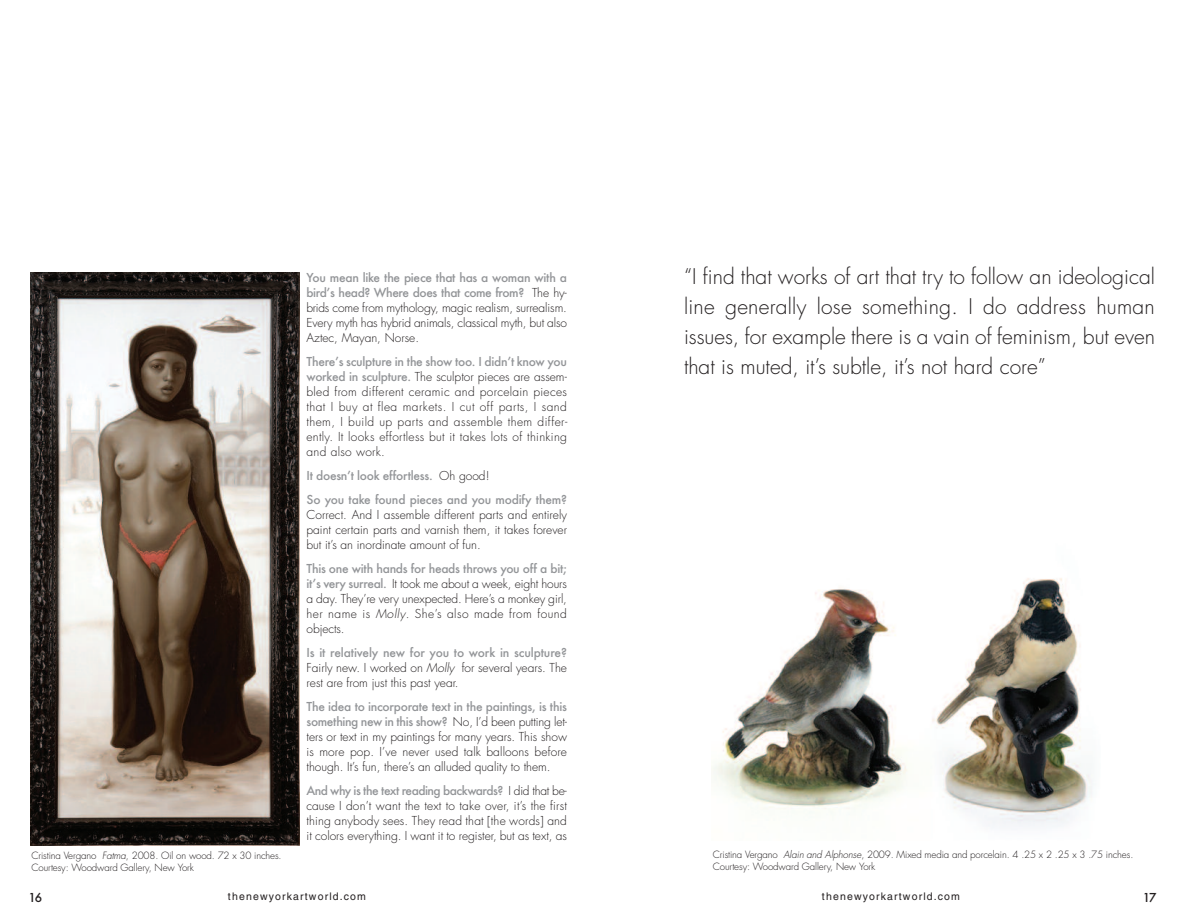
<style>
.page{position:relative;width:1188px;height:918px;background:#fff}
.page>*{position:absolute;margin:0;border:0;box-sizing:border-box;transform-origin:0 0}
.t1{font:300 21px/30px "Futura";color:#231f20;text-align:justify}
.t2{font:300 12px/15px "Futura";color:#231f20;text-align:justify}
.t3{font:500 12px/24px "Futura";letter-spacing:-.015em;color:#939598}
.t4{font:500 12px "Futura";color:#231f20}
.t5{font:10.5px "Helvetica";letter-spacing:.11em;color:#231f20}
.t6{font:300 9.75px/12px "Futura";letter-spacing:-.015em;color:#231f20}
.s1{font-weight:500;color:#939598}
.s2{font-weight:300;color:#231f20}
.s3{font-style:italic}
</style>
<div class="page">
<img style="left:30px;top:272px;width:270px;height:573px">
<img style="left:711px;top:578px;width:381px;height:250px">
<p class="t2" style="left:307px;top:271px;width:262px"><span class="s1">You mean like the piece that has a woman with a bird’s head? Where does that come from?</span> The hy&shy;brids come from mythology, magic realism, surrealism.<br>Every myth has hybrid animals, classical myth, but also Aztec, Mayan, Norse.</p>
<p class="t2" style="left:307px;top:355px;width:262px"><span class="s1">There’s sculpture in the show too. I didn’t know you worked in sculpture.</span> The sculptor pieces are assem&shy;bled from different ceramic and porcelain pieces that I buy at flea markets. I cut off parts, I sand them, I build up parts and assemble them differ&shy;ently. It looks effortless but it takes lots of thinking and also work.</p>
<p class="t3" style="left:307px;top:463px;width:262px">It doesn’t look effortless. <span class="s2">Oh good!<br></span>So you take found pieces and you modify them?</p>
<p class="t2" style="left:307px;top:508px;width:262px">Correct. And I assemble different parts and entirely paint certain parts and varnish them, it takes forever but it’s an inordinate amount of fun.</p>
<p class="t2" style="left:307px;top:562px;width:262px"><span class="s1">This one with hands for heads throws you off a bit; it’s very surreal.</span> It took me about a week, eight hours a day. They’re very unexpected. Here’s a monkey girl, her name is <span class="s3">Molly</span>. She’s also made from found objects.</p>
<p class="t2" style="left:307px;top:646px;width:262px"><span class="s1">Is it relatively new for you to work in sculpture?<br></span>Fairly new. I worked on <span class="s3">Molly</span> for several years. The rest are from just this past year.</p>
<p class="t2" style="left:307px;top:700px;width:262px"><span class="s1">The idea to incorporate text in the paintings, is this something new in this show?</span> No, I’d been putting let&shy;ters or text in my paintings for many years. This show is more pop. I’ve never used talk balloons before though. It’s fun, there’s an alluded quality to them.</p>
<p class="t2" style="left:307px;top:784px;width:262px"><span class="s1">And why is the text reading backwards?</span> I did that be&shy;cause I don’t want the text to take over, it’s the first thing anybody sees. They read that [the words] and it colors everything. I want it to register, but as text, as</p>
<h1 class="t1" style="left:684px;top:263px;width:473px">“I find that works of art that try to follow an ideological line generally lose something. I do address human issues, for example there is a vain of feminism, but even that is muted, it’s subtle, it’s not hard core”</h1>
<p class="t6" style="left:32px;top:850px;width:252px">Cristina Vergano <span class="s3">Fatma</span>, 2008. Oil on wood. 72 x 30 inches.<br>Courtesy: Woodward Gallery, New York</p>
<p class="t6" style="left:713px;top:849px;width:422px">Cristina Vergano <span class="s3">Alain and Alphonse</span>, 2009. Mixed media and porcelain. 4 .25 x 2 .25 x 3 .75 inches.<br>Courtesy: Woodward Gallery, New York</p>
<p class="t4" style="left:28px;top:891px;width:15px">16</p>
<p class="t5" style="left:228px;top:893px;width:140px">thenewyorkartworld.com</p>
<p class="t5" style="left:822px;top:893px;width:140px">thenewyorkartworld.com</p>
<p class="t4" style="left:1143px;top:891px;width:15px">17</p>
</div>
